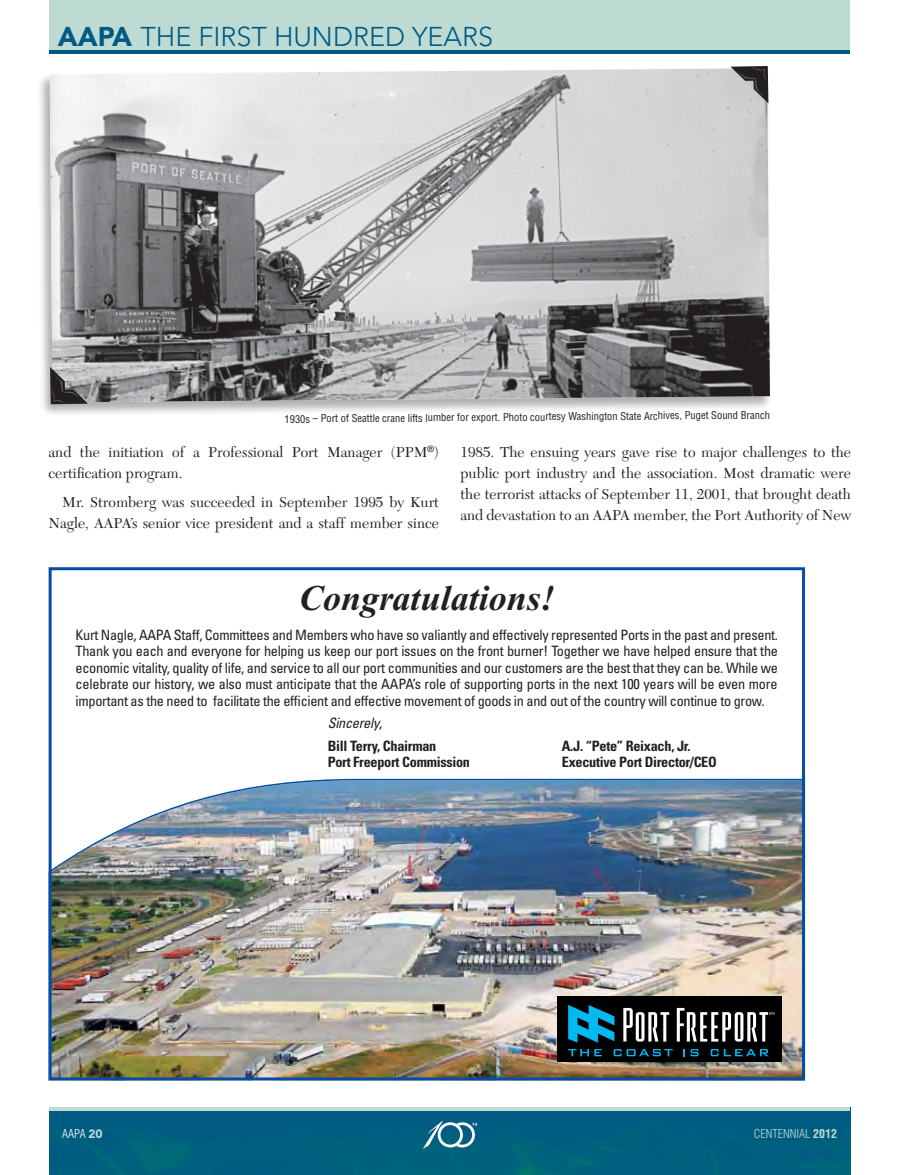
<style>
.page{position:relative;width:905px;height:1175px;background:#fff}
.page>*{position:absolute;margin:0;border:0;box-sizing:border-box;transform-origin:0 0}
.t1{font:italic 700 36px "Times New Roman";color:#231f20}
.t2{font:300 27px "Avenir LT Std";letter-spacing:.24em;color:#005a84}
.t3{font:15px/21px "New Caledonia LT Std";color:#231f20}
.t4{font:condensed 14.25px/16.5px "Univers LT Std";letter-spacing:-.02em;color:#231f20;text-align:justify}
.t5{font:700 condensed 14.25px/22.5px "Univers LT Std";letter-spacing:-.02em;color:#231f20}
.t6{font:300 condensed 12px "Helvetica LT Std";color:#bedbd3}
.t7{font:300 condensed 12px "Helvetica LT Std";color:#fff}
.t8{font:condensed 10.5px "Helvetica LT Std";color:#231f20}
.s1{font-weight:900}
.s2{font-weight:400;font-style:italic}
.s3{font-weight:400}
.s4{font-family:"Avenir LT Std";font-weight:900;font-stretch:normal;color:#bedbd3}
.s5{font-weight:700}
</style>
<div class="page">
<div style="left:49px;top:1161px;width:801px;height:13px;background:#00617f"></div>
<div style="left:49px;top:1107px;width:801px;height:54px;background:#005a84"></div>
<div style="left:49px;top:0;width:801px;height:54px;background:#bedbd3"></div>
<svg style="left:423px;top:1121px;width:54px;height:28px"></svg>
<hr style="left:49px;top:1107px;width:801px;height:3px;background:#bedbd3">
<hr style="left:49px;top:51px;width:801px;height:3px;background:#005a84">
<img style="left:53px;top:778px;width:748px;height:298px">
<div style="left:557px;top:996px;width:224px;height:65px;background:#000"></div>
<svg style="left:568px;top:1005px;width:46px;height:37px"></svg>
<svg style="left:568px;top:1049px;width:34px;height:7px"></svg>
<svg style="left:613px;top:1049px;width:59px;height:7px"></svg>
<svg style="left:683px;top:1049px;width:15px;height:7px"></svg>
<svg style="left:710px;top:1049px;width:58px;height:7px"></svg>
<svg style="left:623px;top:1008px;width:46px;height:33px"></svg>
<svg style="left:676px;top:1008px;width:98px;height:33px"></svg>
<div style="left:49px;top:567px;width:756px;height:513px;border:3px solid #034ea2"></div>
<div style="left:35px;top:65px;width:736px;height:350px;background:#231f20;opacity:.35"></div>
<img style="left:50px;top:68px;width:720px;height:334px">
<svg style="left:50px;top:367px;width:38px;height:37px"></svg>
<svg style="left:730px;top:66px;width:38px;height:37px"></svg>
<h2 class="t2" style="left:58px;top:21px;width:437px"><span class="s1">AAPA</span> THE FIRST HUNDRED YEARS</h2>
<p class="t8" style="left:284px;top:414px;width:487px;rotate:-1deg">1930s – Port of Seattle crane lifts lumber for export. Photo courtesy Washington State Archives, Puget Sound Branch</p>
<p class="t3" style="left:49px;top:442px;width:392px">and the initiation of a Professional Port Manager (PPM<sup>®</sup>) certification program.</p>
<p class="t3" style="left:49px;top:492px;width:392px;text-align:right">Mr. Stromberg was succeeded in September 1995 by Kurt<br>Nagle, AAPA’s senior vice president and a staff member since</p>
<p class="t3" style="left:460px;top:442px;width:392px;text-align:justify">1985. The ensuing years gave rise to major challenges to the public port industry and the association. Most dramatic were the terrorist attacks of September 11, 2001, that brought death and devastation to an AAPA member, the Port Authority of New</p>
<h1 class="t1" style="left:299px;top:578px;width:257px">Congratulations!</h1>
<p class="t4" style="left:76px;top:626px;width:704px">Kurt Nagle, AAPA Staff, Committees and Members who have so valiantly and effectively represented Ports in the past and present.<br>Thank you each and everyone for helping us keep our port issues on the front burner! Together we have helped ensure that the economic vitality, quality of life, and service to all our port communities and our customers are the best that they can be. While we celebrate our history, we also must anticipate that the AAPA’s role of supporting ports in the next 100 years will be even more important as the need to facilitate the efficient and effective movement of goods in and out of the country will continue to grow.</p>
<p class="t5" style="left:328px;top:712px;width:110px"><span class="s2">Sincerely</span><span class="s3">,<br></span>Bill Terry, Chairman</p>
<p class="t5" style="left:562px;top:734px;width:130px">A.J. “Pete” Reixach, Jr.</p>
<p class="t5" style="left:328px;top:751px;width:144px">Port Freeport Commission</p>
<p class="t5" style="left:562px;top:751px;width:156px">Executive Port Director/CEO</p>
<p class="t7" style="left:62px;top:1126px;width:42px">AAPA <span class="s4">20</span></p>
<p class="t6" style="left:753px;top:1126px;width:85px">CENTENNIAL <span class="s5">2012</span></p>
</div>
